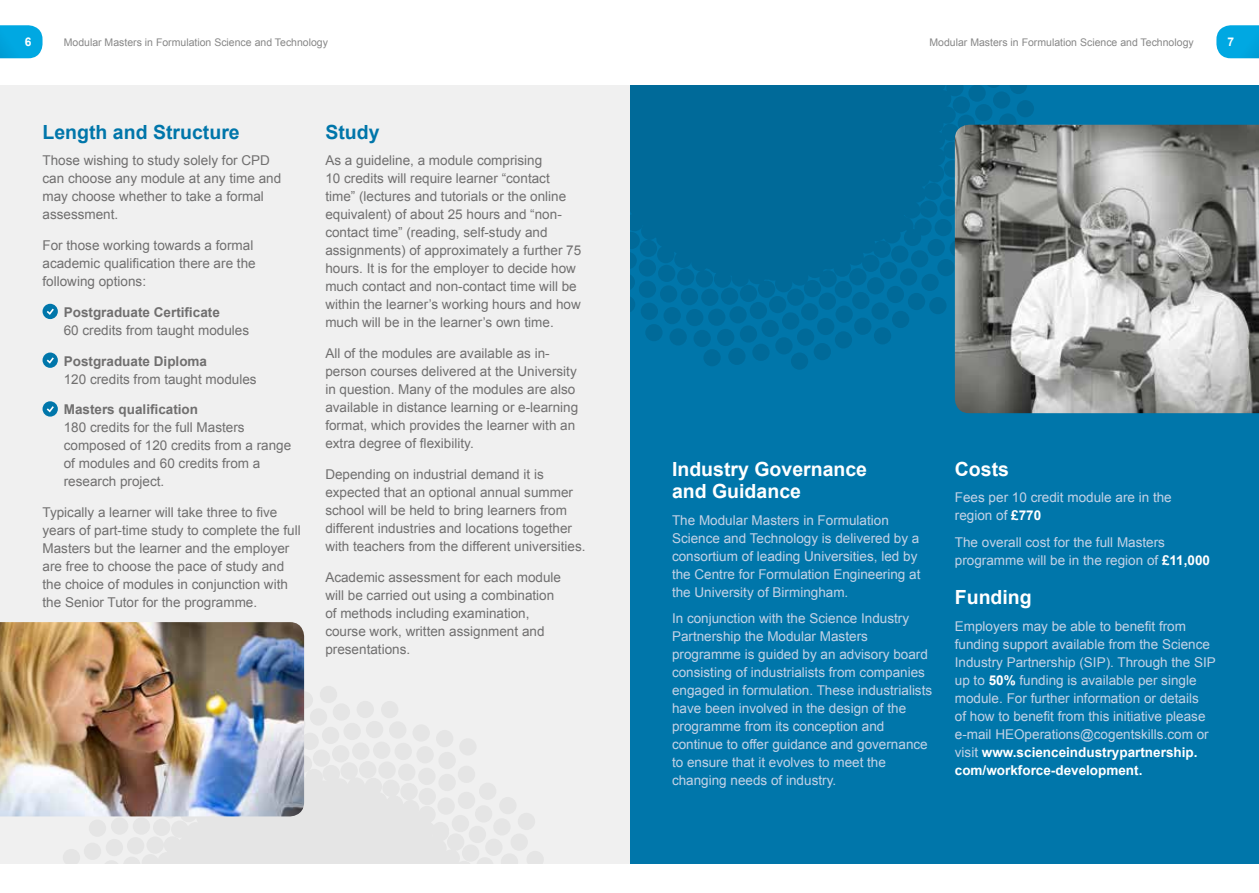
<style>
.page{position:relative;width:1259px;height:893px;background:#fff}
.page>*{position:absolute;margin:0;border:0;box-sizing:border-box;transform-origin:0 0}
.t1{font:700 19.5px/22.5px "Arial";color:#fff}
.t2{font:700 19.5px "Arial";color:#0076aa}
.t3{font:13.5px/18px "Arial";color:#706f6f}
.t4{font:13.5px/18px "Arial";color:#c4d2e6}
.t5{font:700 13.5px "Arial";color:#706f6f}
.t6{font:700 12px "Arial";color:#fff}
.t7{font:10.5px "Arial";color:#878787}
.s1{font-weight:700;color:#fff}
</style>
<div class="page">
<svg style="left:1216px;top:25px;width:43px;height:33px"></svg>
<svg style="left:0;top:25px;width:43px;height:33px"></svg>
<div style="left:629px;top:85px;width:630px;height:778px;background:#0076aa"></div>
<svg style="left:629px;top:85px;width:409px;height:285px;fill:#006a99"></svg>
<div style="left:0;top:85px;width:629px;height:778px;background:#f0f0f0"></div>
<svg style="left:43px;top:686px;width:500px;height:177px;fill:#e5e5e5"></svg>
<img style="left:0;top:622px;width:304px;height:194px">
<img style="left:955px;top:125px;width:304px;height:288px">
<div style="left:43px;top:304px;width:15px;height:15px;background:#0076aa;border-radius:50%"></div>
<svg style="left:47px;top:309px;width:7px;height:6px"></svg>
<div style="left:43px;top:353px;width:15px;height:15px;background:#0076aa;border-radius:50%"></div>
<svg style="left:47px;top:357px;width:7px;height:7px"></svg>
<div style="left:43px;top:401px;width:15px;height:16px;background:#0076aa;border-radius:50%"></div>
<svg style="left:47px;top:406px;width:7px;height:6px"></svg>
<p class="t6" style="left:25px;top:34px;width:8px">6</p>
<p class="t7" style="left:64px;top:36px;width:266px">Modular Masters in Formulation Science and Technology</p>
<p class="t7" style="left:929px;top:36px;width:266px">Modular Masters in Formulation Science and Technology</p>
<p class="t6" style="left:1227px;top:34px;width:8px">7</p>
<h1 class="t2" style="left:43px;top:119px;width:199px">Length and Structure</h1>
<p class="t3" style="left:43px;top:152px;width:240px">Those wishing to study solely for CPD can choose any module at any time and may choose whether to take a formal assessment.</p>
<p class="t3" style="left:43px;top:237px;width:215px">For those working towards a formal academic qualification there are the following options:</p>
<p class="t5" style="left:64px;top:303px;width:158px">Postgraduate Certificate</p>
<p class="t3" style="left:64px;top:321px;width:187px">60 credits from taught modules</p>
<p class="t5" style="left:64px;top:352px;width:145px">Postgraduate Diploma</p>
<p class="t3" style="left:64px;top:370px;width:194px">120 credits from taught modules</p>
<p class="t5" style="left:64px;top:401px;width:136px">Masters qualification</p>
<p class="t3" style="left:64px;top:419px;width:229px">180 credits for the full Masters composed of 120 credits from a range of modules and 60 credits from a research project.</p>
<p class="t3" style="left:43px;top:504px;width:260px">Typically a learner will take three to five years of part-time study to complete the full Masters but the learner and the employer are free to choose the pace of study and the choice of modules in conjunction with the Senior Tutor for the programme.</p>
<h1 class="t2" style="left:325px;top:119px;width:56px">Study</h1>
<p class="t3" style="left:325px;top:152px;width:257px">As a guideline, a module comprising<br>10 credits will require learner “contact time” (lectures and tutorials or the online equivalent) of about 25 hours and “non&shy;contact time” (reading, self-study and assignments) of approximately a further 75 hours. It is for the employer to decide how much contact and non-contact time will be within the learner’s working hours and how much will be in the learner’s own time.</p>
<p class="t3" style="left:325px;top:345px;width:254px">All of the modules are available as in&shy;person courses delivered at the University in question. Many of the modules are also available in distance learning or e-learning format, which provides the learner with an extra degree of flexibility.</p>
<p class="t3" style="left:325px;top:465px;width:262px">Depending on industrial demand it is expected that an optional annual summer school will be held to bring learners from different industries and locations together with teachers from the different universities.</p>
<p class="t3" style="left:325px;top:568px;width:237px">Academic assessment for each module will be carried out using a combination of methods including examination, course work, written assignment and presentations.</p>
<h1 class="t1" style="left:672px;top:458px;width:197px">Industry Governance and Guidance</h1>
<p class="t4" style="left:672px;top:511px;width:250px">The Modular Masters in Formulation Science and Technology is delivered by a consortium of leading Universities, led by the Centre for Formulation Engineering at the University of Birmingham.</p>
<p class="t4" style="left:672px;top:610px;width:262px">In conjunction with the Science Industry Partnership the Modular Masters programme is guided by an advisory board consisting of industrialists from companies engaged in formulation. These industrialists have been involved in the design of the programme from its conception and continue to offer guidance and governance to ensure that it evolves to meet the changing needs of industry.</p>
<h1 class="t1" style="left:955px;top:458px;width:56px">Costs</h1>
<p class="t4" style="left:955px;top:489px;width:218px">Fees per 10 credit module are in the region of <span class="s1">£770</span></p>
<p class="t4" style="left:955px;top:533px;width:257px">The overall cost for the full Masters programme will be in the region of <span class="s1">£11,000</span></p>
<h1 class="t1" style="left:955px;top:587px;width:78px">Funding</h1>
<p class="t4" style="left:955px;top:617px;width:262px">Employers may be able to benefit from funding support available from the Science Industry Partnership (SIP). Through the SIP up to <span class="s1">50%</span> funding is available per single module. For further information or details<br>of how to benefit from this initiative please e-mail HEOperations@cogentskills.com or visit <span class="s1">www.scienceindustrypartnership. com/workforce-development.</span></p>
</div>
